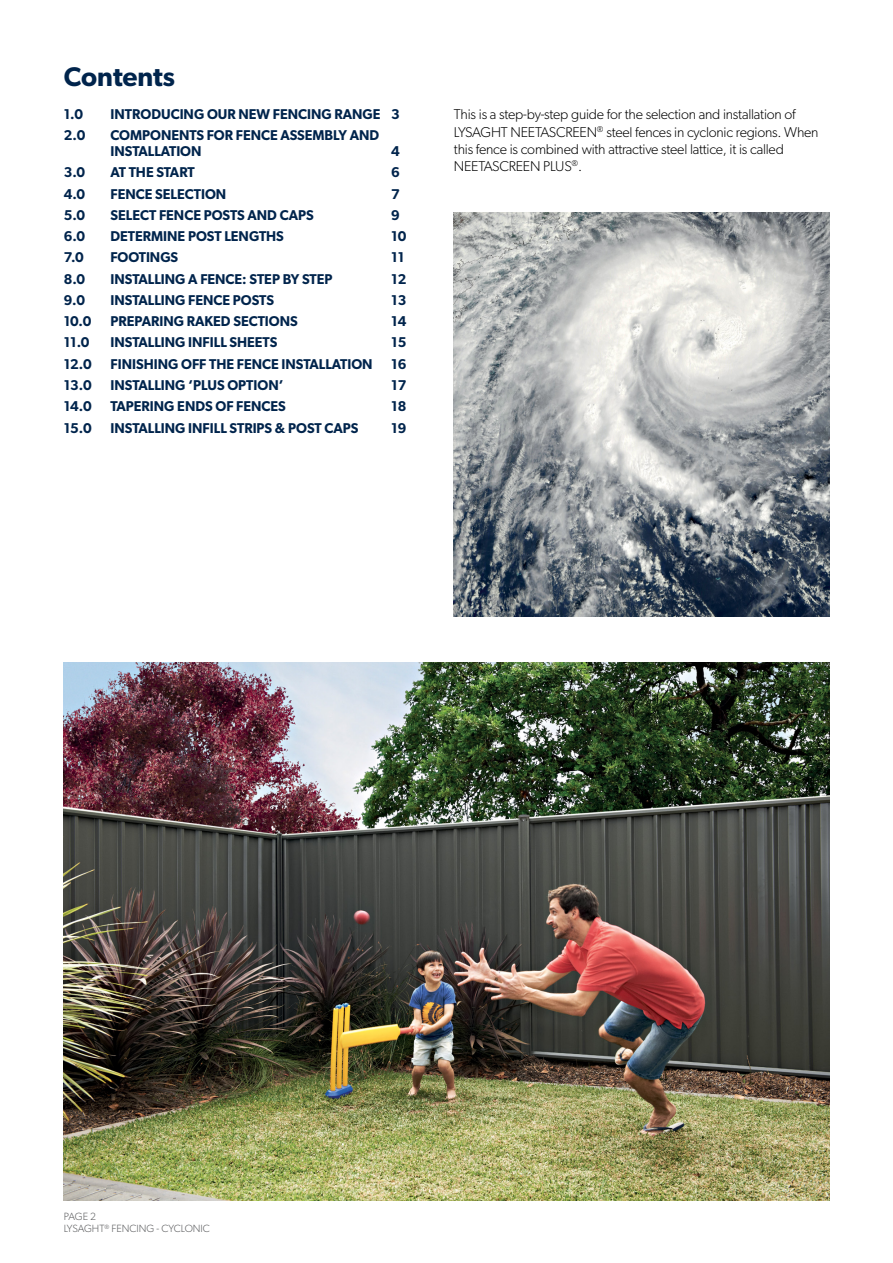
<style>
.page{position:relative;width:893px;height:1263px;background:#fff}
.page>*{position:absolute;margin:0;border:0;box-sizing:border-box;transform-origin:0 0}
.t1{font:600 27px "Gibson";color:#00244c}
.t2{font:600 14.25px/15.8px "Gibson";color:#00244c}
.t3{font:300 14.25px/17.2px "Gibson";letter-spacing:-.015em;color:#000}
.t4{font:300 10.5px/12.6px "Gibson";color:#58595b}
</style>
<div class="page">
<img style="left:64px;top:663px;width:765px;height:537px">
<img style="left:454px;top:212px;width:375px;height:404px">
<h1 class="t1" style="left:64px;top:61px;width:113px">Contents</h1>
<p class="t2" style="left:64px;top:106px;width:21px">1.0</p>
<p class="t2" style="left:111px;top:106px;width:291px">INTRODUCING OUR NEW FENCING RANGE 3</p>
<p class="t2" style="left:64px;top:127px;width:23px">2.0</p>
<p class="t2" style="left:111px;top:127px;width:270px">COMPONENTS FOR FENCE ASSEMBLY AND<br>INSTALLATION</p>
<p class="t2" style="left:391px;top:143px;width:10px">4</p>
<p class="t2" style="left:64px;top:164px;width:23px">3.0</p>
<p class="t2" style="left:111px;top:164px;width:86px">AT THE START</p>
<p class="t2" style="left:391px;top:164px;width:10px">6</p>
<p class="t2" style="left:64px;top:185px;width:23px">4.0</p>
<p class="t2" style="left:111px;top:185px;width:117px">FENCE SELECTION</p>
<p class="t2" style="left:391px;top:185px;width:10px">7</p>
<p class="t2" style="left:64px;top:207px;width:23px">5.0</p>
<p class="t2" style="left:111px;top:207px;width:205px">SELECT FENCE POSTS AND CAPS</p>
<p class="t2" style="left:391px;top:207px;width:10px">9</p>
<p class="t2" style="left:64px;top:228px;width:23px">6.0</p>
<p class="t2" style="left:111px;top:228px;width:175px">DETERMINE POST LENGTHS</p>
<p class="t2" style="left:391px;top:228px;width:17px">10</p>
<p class="t2" style="left:64px;top:249px;width:22px">7.0</p>
<p class="t2" style="left:111px;top:249px;width:69px">FOOTINGS</p>
<p class="t2" style="left:391px;top:249px;width:14px">11</p>
<p class="t2" style="left:64px;top:270px;width:23px">8.0</p>
<p class="t2" style="left:111px;top:270px;width:223px">INSTALLING A FENCE: STEP BY STEP</p>
<p class="t2" style="left:391px;top:270px;width:17px">12</p>
<p class="t2" style="left:64px;top:292px;width:23px">9.0</p>
<p class="t2" style="left:111px;top:292px;width:165px">INSTALLING FENCE POSTS</p>
<p class="t2" style="left:391px;top:292px;width:17px">13</p>
<p class="t2" style="left:64px;top:313px;width:29px">10.0</p>
<p class="t2" style="left:111px;top:313px;width:189px">PREPARING RAKED SECTIONS</p>
<p class="t2" style="left:391px;top:313px;width:17px">14</p>
<p class="t2" style="left:64px;top:334px;width:27px">11.0</p>
<p class="t2" style="left:111px;top:334px;width:168px">INSTALLING INFILL SHEETS</p>
<p class="t2" style="left:391px;top:334px;width:17px">15</p>
<p class="t2" style="left:64px;top:356px;width:30px">12.0</p>
<p class="t2" style="left:111px;top:356px;width:264px">FINISHING OFF THE FENCE INSTALLATION</p>
<p class="t2" style="left:391px;top:356px;width:17px">16</p>
<p class="t2" style="left:64px;top:377px;width:30px">13.0</p>
<p class="t2" style="left:111px;top:377px;width:175px">INSTALLING ‘PLUS OPTION’</p>
<p class="t2" style="left:391px;top:377px;width:17px">17</p>
<p class="t2" style="left:64px;top:398px;width:30px">14.0</p>
<p class="t2" style="left:111px;top:398px;width:177px">TAPERING ENDS OF FENCES</p>
<p class="t2" style="left:391px;top:398px;width:17px">18</p>
<p class="t2" style="left:64px;top:419px;width:30px">15.0</p>
<p class="t2" style="left:111px;top:419px;width:249px">INSTALLING INFILL STRIPS &amp; POST CAPS</p>
<p class="t2" style="left:391px;top:419px;width:17px">19</p>
<p class="t3" style="left:454px;top:106px;width:366px">This is a step-by-step guide for the selection and installation of LYSAGHT NEETASCREEN<sup>®</sup> steel fences in cyclonic regions. When this fence is combined with attractive steel lattice, it is called NEETASCREEN PLUS<sup>®</sup>.</p>
<p class="t4" style="left:64px;top:1210px;width:148px">PAGE 2<br>LYSAGHT<sup>®</sup> FENCING - CYCLONIC</p>
</div>
